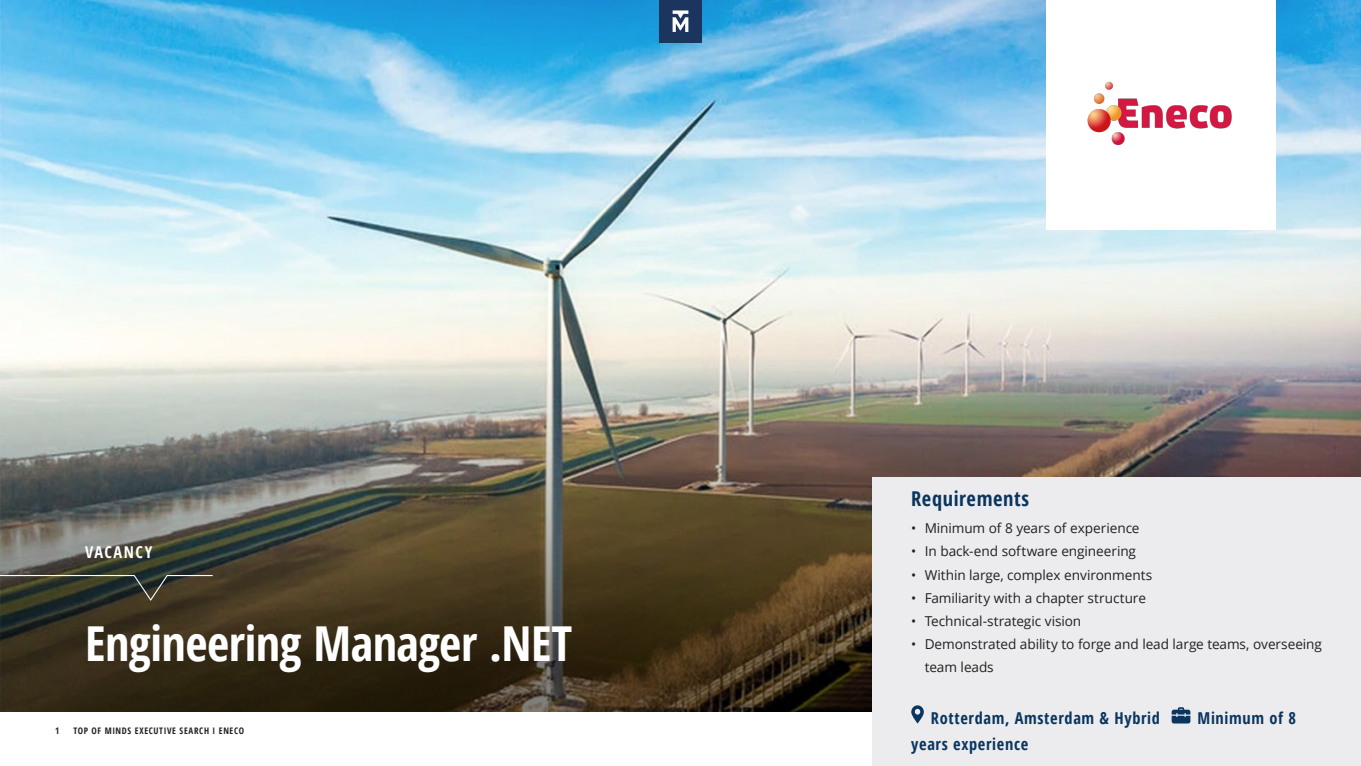
<style>
.page{position:relative;width:1361px;height:766px;background:#fff}
.page>*{position:absolute;margin:0;border:0;box-sizing:border-box;transform-origin:0 0}
.Page_header_kopie{font:700 condensed 48.15px "Open Sans";letter-spacing:-.01em;color:#fff}
.t1{font:700 condensed 20.4px "Open Sans";letter-spacing:.03em;color:#0a355e}
.t2{font:700 condensed 16.35px "Open Sans";letter-spacing:.04em;color:#0a355e}
.t3{font:700 condensed 16.27px "Open Sans";letter-spacing:.09em;color:#fff}
.t4{font:13.65px/23.2px "Open Sans";letter-spacing:-.005em;color:#231f20}
.t5{font:700 condensed 9px "Open Sans";letter-spacing:.07em;color:#231f20}
</style>
<div class="page">
<img style="left:0;top:0;width:1361px;height:332px">
<img style="left:0;top:332px;width:1361px;height:379px">
<svg style="left:0;top:574px;width:214px;height:27px;background:#3e3f32"></svg>
<div style="left:872px;top:477px;width:489px;height:288px;background:#ececee"></div>
<svg style="left:911px;top:705px;width:13px;height:18px"></svg>
<svg style="left:1171px;top:707px;width:19px;height:16px"></svg>
<div style="left:1046px;top:0;width:230px;height:229px;background:#fff"></div>
<img style="left:1087px;top:81px;width:145px;height:65px">
<div style="left:659px;top:0;width:43px;height:43px;background:#1c355e"></div>
<svg style="left:672px;top:10px;width:16px;height:22px"></svg>
<p class="t3" style="left:85px;top:540px;width:69px">VACANCY</p>
<p class="Page_header_kopie" style="left:85px;top:610px;width:488px">Engineering Manager .NET</p>
<p class="t5" style="left:55px;top:724px;width:6px">1</p>
<p class="t5" style="left:73px;top:724px;width:172px">TOP OF MINDS EXECUTIVE SEARCH I ENECO</p>
<p class="t1" style="left:911px;top:484px;width:119px">Requirements</p>
<p class="t4" style="left:911px;top:516px;width:230px">• Minimum of 8 years of experience</p>
<p class="t4" style="left:911px;top:539px;width:226px">• In back-end software engineering</p>
<p class="t4" style="left:911px;top:562px;width:242px">• Within large, complex environments</p>
<p class="t4" style="left:911px;top:585px;width:236px">• Familiarity with a chapter structure</p>
<p class="t4" style="left:911px;top:608px;width:171px">• Technical-strategic vision</p>
<p class="t4" style="left:925px;top:632px;width:399px;text-indent:-14px">• Demonstrated ability to forge and lead large teams, overseeing team leads</p>
<p class="t2" style="left:931px;top:706px;width:231px">Rotterdam, Amsterdam &amp; Hybrid</p>
<p class="t2" style="left:1197px;top:706px;width:100px">Minimum of 8</p>
<p class="t2" style="left:911px;top:732px;width:118px">years experience</p>
</div>
